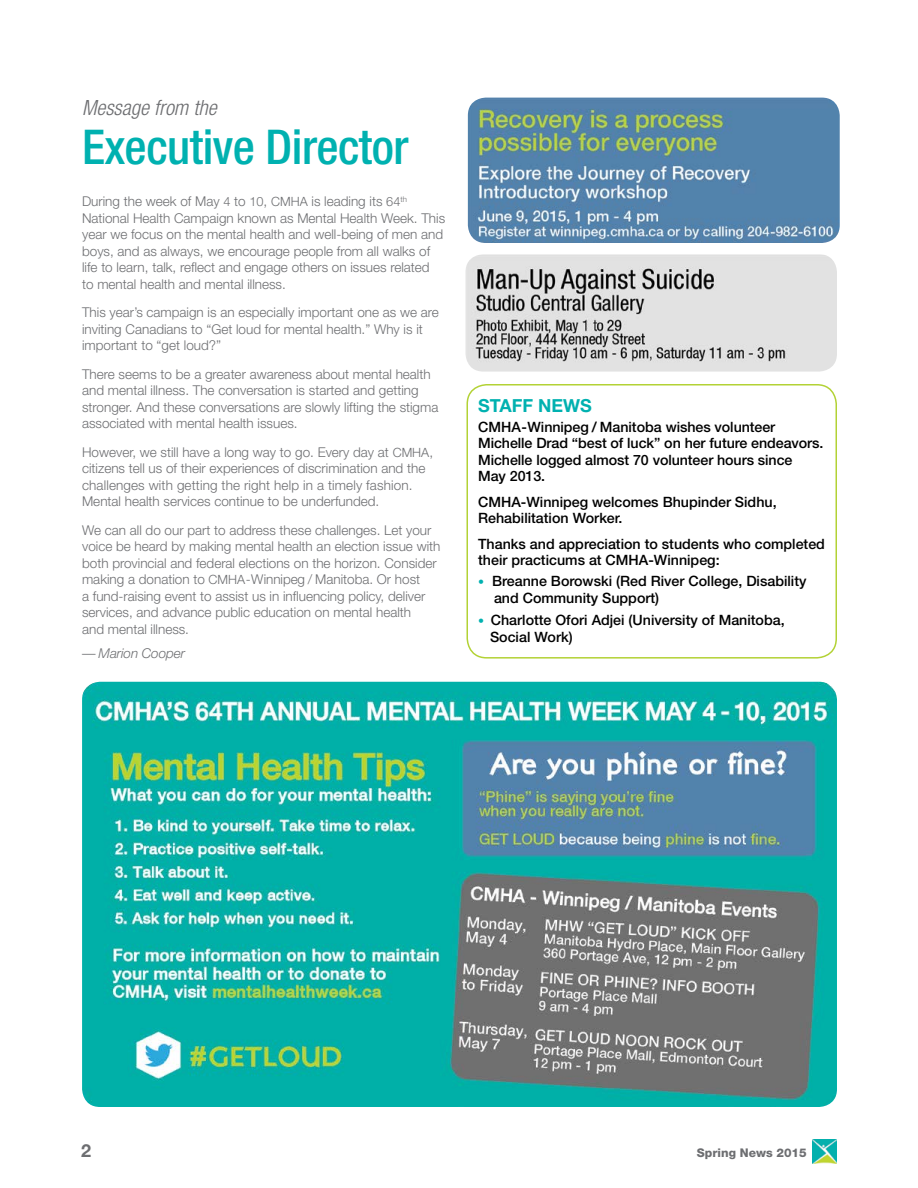
<style>
.page{position:relative;width:918px;height:1188px;background:#fff}
.page>*{position:absolute;margin:0;border:0;box-sizing:border-box;transform-origin:0 0}
.t1{font:500 condensed 48px "Helvetica Neue";letter-spacing:-.01em;color:#00b1b0}
.t2{font:italic 300 condensed 21px "Helvetica Neue";color:#6d6e71}
.t3{font:700 18px "Helvetica Neue";color:#00b1b0}
.t4{font:700 18px "Helvetica Neue";color:#6d6e71}
.t5{font:500 14.25px/16.5px "Helvetica Neue";color:#000}
.t6{font:300 13.5px/16.5px "Helvetica Neue";color:#6d6e71}
.t7{font:italic 300 13.5px "Helvetica Neue";letter-spacing:-.005em;color:#6d6e71}
.t8{font:800 12px "Helvetica Neue";color:#6d6e71}
.s1{font-size:12.75px}
.s2{font-style:normal}
.s3{font-size:12px;color:#00b1b0}
</style>
<div class="page">
<div style="left:466px;top:384px;width:371px;height:275px;border:2px solid #b3d235;border-radius:19px"></div>
<img style="left:813px;top:1139px;width:23px;height:24px">
<img style="left:82px;top:682px;width:755px;height:425px">
<img style="left:468px;top:98px;width:372px;height:145px">
<img style="left:465px;top:254px;width:372px;height:118px">
<h2 class="t2" style="left:82px;top:95px;width:136px">Message from the</h2>
<h1 class="t1" style="left:82px;top:118px;width:328px">Executive Director</h1>
<p class="t6" style="left:82px;top:193px;width:365px">During the week of May <span class="s1">4</span> to <span class="s1">10</span>, <span class="s1">CMHA</span> is leading its <span class="s1">64</span><sup>th </sup>National Health Campaign known as Mental Health Week. This year we focus on the mental health and well-being of men and boys, and as always, we encourage people from all walks of life to learn, talk, reflect and engage others on issues related<br>to mental health and mental illness.</p>
<p class="t6" style="left:82px;top:304px;width:358px">This year’s campaign is an especially important one as we are inviting Canadians to “Get loud for mental health.” Why is it important to “get loud?”</p>
<p class="t6" style="left:82px;top:365px;width:358px">There seems to be a greater awareness about mental health and mental illness. The conversation is started and getting stronger. And these conversations are slowly lifting the stigma associated with mental health issues.</p>
<p class="t6" style="left:82px;top:443px;width:353px">However, we still have a long way to go. Every day at <span class="s1">CMHA</span>, citizens tell us of their experiences of discrimination and the challenges with getting the right help in a timely fashion.<br>Mental health services continue to be underfunded.</p>
<p class="t6" style="left:82px;top:521px;width:360px">We can all do our part to address these challenges. Let your voice be heard by making mental health an election issue with both provincial and federal elections on the horizon. Consider making a donation to <span class="s1">CMHA</span> - Winnipeg / Manitoba. Or host<br>a fund-raising event to assist us in influencing policy, deliver services, and advance public education on mental health<br>and mental illness.</p>
<p class="t7" style="left:82px;top:645px;width:104px"><span class="s2">—</span> Marion Cooper</p>
<h3 class="t3" style="left:478px;top:395px;width:115px">STAFF NEWS</h3>
<p class="t5" style="left:478px;top:418px;width:347px">CMHA - Winnipeg / Manitoba wishes volunteer Michelle Drad “best of luck” on her future endeavors.<br>Michelle logged almost 70 volunteer hours since May 2013.</p>
<p class="t5" style="left:478px;top:493px;width:300px">CMHA-Winnipeg welcomes Bhupinder Sidhu,<br>Rehabilitation Worker.</p>
<p class="t5" style="left:478px;top:535px;width:348px">Thanks and appreciation to students who completed their practicums at CMHA-Winnipeg:</p>
<p class="t5" style="left:494px;top:573px;width:314px;text-indent:-16px"><span class="s3">•</span> Breanne Borowski (Red River College, Disability and Community Support)</p>
<p class="t5" style="left:490px;top:612px;width:296px;text-indent:-12px"><span class="s3">•</span> Charlotte Ofori Adjei (University of Manitoba,<br>Social Work)</p>
<h3 class="t4" style="left:81px;top:1140px;width:12px">2</h3>
<p class="t8" style="left:697px;top:1146px;width:111px">Spring News 2015</p>
</div>
